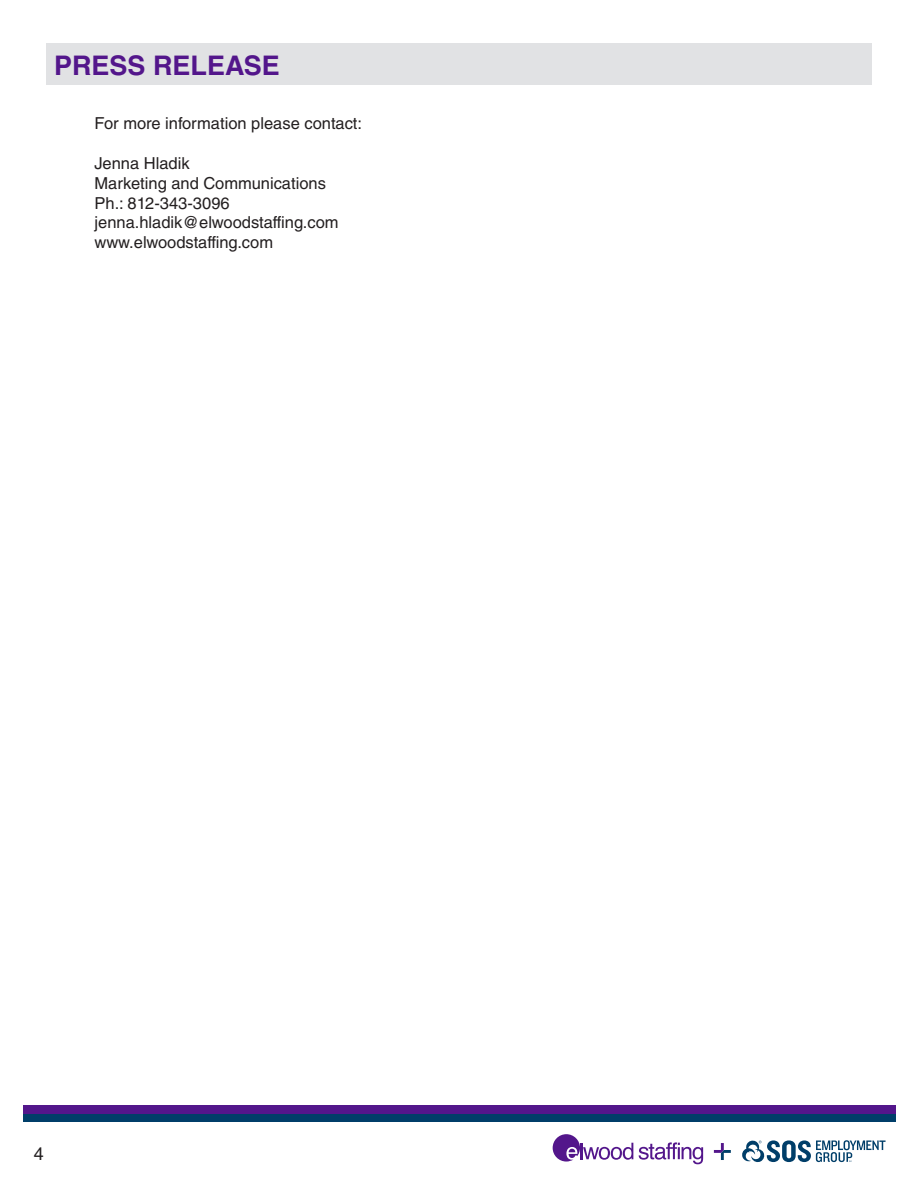
<style>
.page{position:relative;width:918px;height:1188px;background:#fff}
.page>*{position:absolute;margin:0;border:0;box-sizing:border-box;transform-origin:0 0}
.t1{font:700 27px "Helvetica LT Std";color:#53168b}
.t2{font:18px "Helvetica LT Std";color:#231f20}
.t3{font:16.5px/19.8px "Helvetica LT Std";color:#231f20}
</style>
<div class="page">
<div style="left:46px;top:43px;width:826px;height:41px;background:#e1e2e4"></div>
<div style="left:23px;top:1114px;width:873px;height:8px;background:#003e69"></div>
<div style="left:23px;top:1106px;width:873px;height:8px;background:#53168b"></div>
<svg style="left:742px;top:1140px;width:144px;height:23px"></svg>
<svg style="left:553px;top:1134px;width:80px;height:28px"></svg>
<svg style="left:639px;top:1142px;width:64px;height:22px"></svg>
<svg style="left:714px;top:1143px;width:17px;height:17px"></svg>
<p class="t1" style="left:54px;top:49px;width:227px">PRESS RELEASE</p>
<p class="t3" style="left:94px;top:114px;width:269px">For more information please contact:</p>
<p class="t3" style="left:94px;top:153px;width:97px">Jenna Hladik</p>
<p class="t3" style="left:94px;top:173px;width:246px">Marketing and Communications<br>Ph.: 812-343-3096 jenna.hladik@elwoodstaffing.com www.elwoodstaffing.com</p>
<p class="t2" style="left:34px;top:1143px;width:12px">4</p>
</div>
